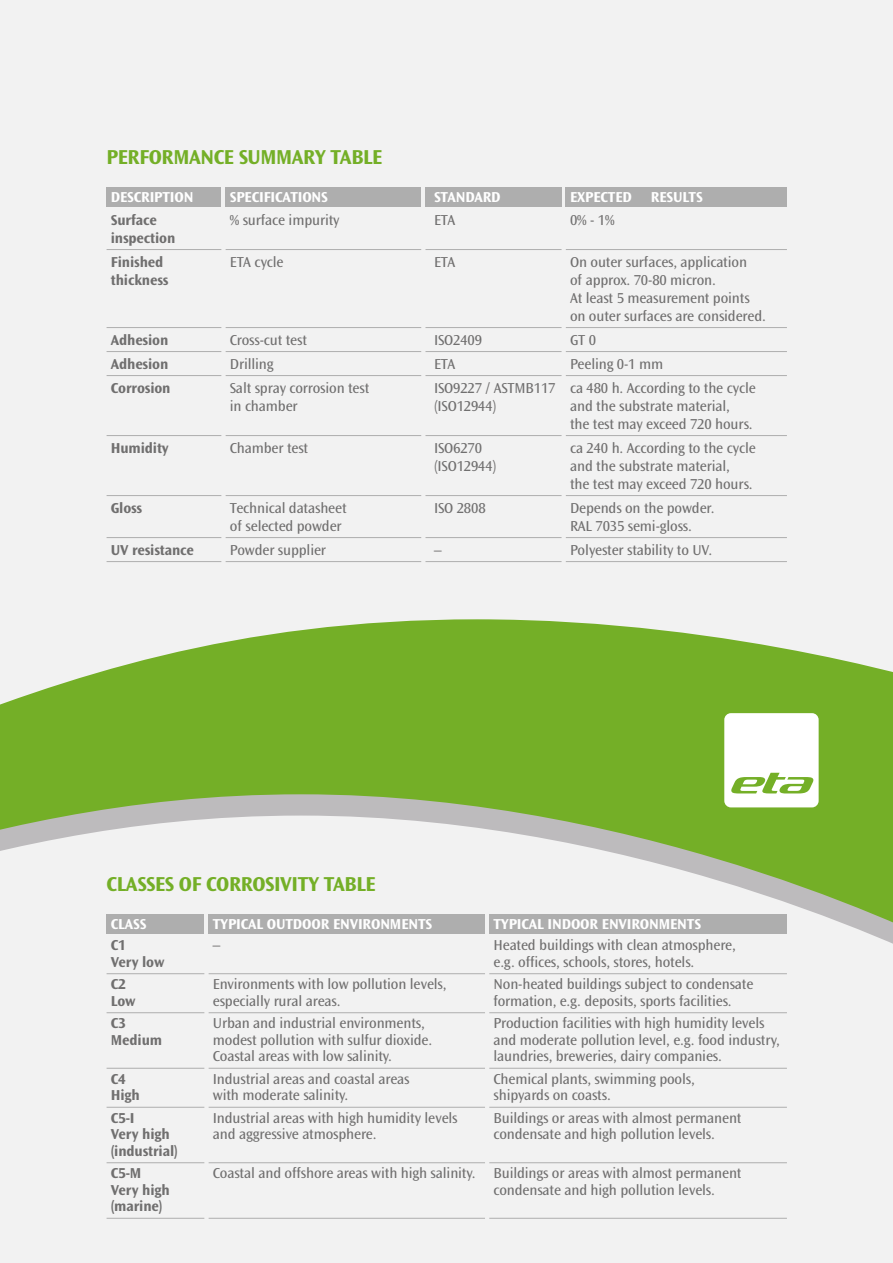
<style>
.page{position:relative;width:893px;height:1263px;background:#f2f2f2}
.page>*{position:absolute;margin:0;border:0;box-sizing:border-box;transform-origin:0 0}
.t1{font:700 21px "Ocean Sans Std";letter-spacing:-.02em;color:#74af27}
.t2{font:15px/18px "Ocean Sans Std";letter-spacing:-.01em;color:#706f6f}
.t3{font:700 15px/24px "Ocean Sans Std";letter-spacing:-.01em;color:#706f6f}
.t4{font:700 15px "Ocean Sans Std";letter-spacing:-.01em;color:#fff}
</style>
<div class="page">
<div style="left:566px;top:187px;width:221px;height:19px;background:#aeaeae"></div>
<div style="left:107px;top:187px;width:114px;height:19px;background:#aeaeae"></div>
<div style="left:425px;top:187px;width:137px;height:19px;background:#aeaeae"></div>
<div style="left:226px;top:187px;width:195px;height:19px;background:#aeaeae"></div>
<hr style="left:226px;top:249px;width:195px;height:1px;background:#aeaeae">
<hr style="left:107px;top:249px;width:114px;height:1px;background:#aeaeae">
<hr style="left:566px;top:249px;width:221px;height:1px;background:#aeaeae">
<hr style="left:425px;top:249px;width:137px;height:1px;background:#aeaeae">
<hr style="left:226px;top:327px;width:195px;height:1px;background:#aeaeae">
<hr style="left:107px;top:327px;width:114px;height:1px;background:#aeaeae">
<hr style="left:566px;top:327px;width:221px;height:1px;background:#aeaeae">
<hr style="left:425px;top:327px;width:137px;height:1px;background:#aeaeae">
<hr style="left:226px;top:351px;width:195px;height:1px;background:#aeaeae">
<hr style="left:107px;top:351px;width:114px;height:1px;background:#aeaeae">
<hr style="left:566px;top:351px;width:221px;height:1px;background:#aeaeae">
<hr style="left:425px;top:351px;width:137px;height:1px;background:#aeaeae">
<hr style="left:226px;top:375px;width:195px;height:1px;background:#aeaeae">
<hr style="left:107px;top:375px;width:114px;height:1px;background:#aeaeae">
<hr style="left:566px;top:375px;width:221px;height:1px;background:#aeaeae">
<hr style="left:425px;top:375px;width:137px;height:1px;background:#aeaeae">
<hr style="left:226px;top:435px;width:195px;height:1px;background:#aeaeae">
<hr style="left:107px;top:435px;width:114px;height:1px;background:#aeaeae">
<hr style="left:566px;top:435px;width:221px;height:1px;background:#aeaeae">
<hr style="left:425px;top:435px;width:137px;height:1px;background:#aeaeae">
<hr style="left:226px;top:495px;width:195px;height:1px;background:#aeaeae">
<hr style="left:107px;top:495px;width:114px;height:1px;background:#aeaeae">
<hr style="left:566px;top:495px;width:221px;height:1px;background:#aeaeae">
<hr style="left:425px;top:495px;width:137px;height:1px;background:#aeaeae">
<hr style="left:226px;top:537px;width:195px;height:1px;background:#aeaeae">
<hr style="left:107px;top:537px;width:114px;height:1px;background:#aeaeae">
<hr style="left:566px;top:537px;width:221px;height:1px;background:#aeaeae">
<hr style="left:425px;top:537px;width:137px;height:1px;background:#aeaeae">
<hr style="left:226px;top:561px;width:195px;height:1px;background:#aeaeae">
<hr style="left:107px;top:561px;width:114px;height:1px;background:#aeaeae">
<hr style="left:566px;top:561px;width:221px;height:1px;background:#aeaeae">
<hr style="left:425px;top:561px;width:137px;height:1px;background:#aeaeae">
<hr style="left:209px;top:973px;width:276px;height:1px;background:#aeaeae">
<hr style="left:107px;top:973px;width:97px;height:1px;background:#aeaeae">
<hr style="left:489px;top:973px;width:298px;height:1px;background:#aeaeae">
<hr style="left:209px;top:1012px;width:276px;height:1px;background:#aeaeae">
<hr style="left:107px;top:1012px;width:97px;height:1px;background:#aeaeae">
<hr style="left:489px;top:1012px;width:298px;height:1px;background:#aeaeae">
<hr style="left:209px;top:1068px;width:276px;height:1px;background:#aeaeae">
<hr style="left:107px;top:1068px;width:97px;height:1px;background:#aeaeae">
<hr style="left:489px;top:1068px;width:298px;height:1px;background:#aeaeae">
<hr style="left:209px;top:1107px;width:276px;height:1px;background:#aeaeae">
<hr style="left:107px;top:1107px;width:97px;height:1px;background:#aeaeae">
<hr style="left:489px;top:1107px;width:298px;height:1px;background:#aeaeae">
<hr style="left:209px;top:1162px;width:276px;height:1px;background:#aeaeae">
<hr style="left:107px;top:1162px;width:97px;height:1px;background:#aeaeae">
<hr style="left:489px;top:1162px;width:298px;height:1px;background:#aeaeae">
<hr style="left:209px;top:1218px;width:276px;height:1px;background:#aeaeae">
<hr style="left:107px;top:1218px;width:97px;height:1px;background:#aeaeae">
<hr style="left:489px;top:1218px;width:298px;height:1px;background:#aeaeae">
<svg style="left:0;top:619px;width:893px;height:325px;fill:#74af27"></svg>
<svg style="left:724px;top:713px;width:95px;height:94px"></svg>
<h1 class="t1" style="left:107px;top:145px;width:277px">PERFORMANCE SUMMARY TABLE</h1>
<p class="t4" style="left:111px;top:189px;width:84px">DESCRIPTION</p>
<p class="t4" style="left:230px;top:189px;width:100px">SPECIFICATIONS</p>
<p class="t4" style="left:434px;top:189px;width:68px">STANDARD</p>
<p class="t4" style="left:570px;top:189px;width:63px">EXPECTED</p>
<p class="t4" style="left:651px;top:189px;width:53px">RESULTS</p>
<p class="t3" style="left:111px;top:208px;width:48px">Surface</p>
<p class="t2" style="left:230px;top:211px;width:111px">% surface impurity</p>
<p class="t2" style="left:434px;top:211px;width:23px">ETA</p>
<p class="t2" style="left:570px;top:211px;width:46px">0% - 1%</p>
<p class="t3" style="left:111px;top:226px;width:66px">inspection<br>Finished</p>
<p class="t2" style="left:230px;top:253px;width:55px">ETA cycle</p>
<p class="t2" style="left:434px;top:253px;width:23px">ETA</p>
<p class="t2" style="left:570px;top:253px;width:179px">On outer surfaces, application</p>
<p class="t3" style="left:111px;top:268px;width:59px">thickness</p>
<p class="t2" style="left:570px;top:271px;width:197px">of approx. 70-80 micron.<br>At least 5 measurement points on outer surfaces are considered.</p>
<p class="t3" style="left:111px;top:328px;width:59px">Adhesion</p>
<p class="t2" style="left:230px;top:331px;width:79px">Cross-cut test</p>
<p class="t2" style="left:434px;top:331px;width:50px">ISO2409</p>
<p class="t2" style="left:570px;top:331px;width:27px">GT 0</p>
<p class="t3" style="left:111px;top:352px;width:59px">Adhesion</p>
<p class="t2" style="left:230px;top:355px;width:45px">Drilling</p>
<p class="t2" style="left:434px;top:355px;width:23px">ETA</p>
<p class="t2" style="left:570px;top:355px;width:95px">Peeling 0-1 mm</p>
<p class="t3" style="left:111px;top:376px;width:61px">Corrosion</p>
<p class="t2" style="left:230px;top:379px;width:141px">Salt spray corrosion test</p>
<p class="t2" style="left:434px;top:379px;width:323px">ISO9227 / ASTMB117 ca 480 h. According to the cycle</p>
<p class="t2" style="left:230px;top:397px;width:69px">in chamber</p>
<p class="t2" style="left:434px;top:397px;width:64px">(ISO12944)</p>
<p class="t2" style="left:570px;top:397px;width:184px">and the substrate material, the test may exceed 720 hours.</p>
<p class="t3" style="left:111px;top:436px;width:59px">Humidity</p>
<p class="t2" style="left:230px;top:439px;width:80px">Chamber test</p>
<p class="t2" style="left:434px;top:439px;width:50px">ISO6270</p>
<p class="t2" style="left:570px;top:439px;width:187px">ca 240 h. According to the cycle</p>
<p class="t2" style="left:434px;top:457px;width:64px">(ISO12944)</p>
<p class="t2" style="left:570px;top:457px;width:184px">and the substrate material, the test may exceed 720 hours.</p>
<p class="t3" style="left:111px;top:496px;width:33px">Gloss</p>
<p class="t2" style="left:230px;top:499px;width:118px">Technical datasheet</p>
<p class="t2" style="left:434px;top:499px;width:53px">ISO 2808</p>
<p class="t2" style="left:570px;top:499px;width:146px">Depends on the powder.</p>
<p class="t2" style="left:230px;top:517px;width:113px">of selected powder</p>
<p class="t2" style="left:570px;top:517px;width:123px">RAL 7035 semi-gloss.</p>
<p class="t3" style="left:111px;top:538px;width:85px">UV resistance</p>
<p class="t2" style="left:230px;top:541px;width:98px">Powder supplier</p>
<p class="t2" style="left:434px;top:541px;width:9px">–</p>
<p class="t2" style="left:570px;top:541px;width:144px">Polyester stability to UV.</p>
<h1 class="t1" style="left:107px;top:872px;width:271px">CLASSES OF CORROSIVITY TABLE</h1>
<p class="t4" style="left:111px;top:916px;width:37px">CLASS</p>
<p class="t4" style="left:213px;top:916px;width:221px">TYPICAL OUTDOOR ENVIRONMENTS</p>
<p class="t4" style="left:493px;top:916px;width:209px">TYPICAL INDOOR ENVIRONMENTS</p>
<p class="t3" style="left:111px;top:934px;width:17px">C1</p>
<p class="t2" style="left:213px;top:937px;width:9px">–</p>
<p class="t2" style="left:493px;top:937px;width:244px">Heated buildings with clean atmosphere,</p>
<p class="t3" style="left:111px;top:950px;width:55px">Very low</p>
<p class="t2" style="left:493px;top:953px;width:202px">e.g. offices, schools, stores, hotels.</p>
<p class="t3" style="left:111px;top:973px;width:17px">C2</p>
<p class="t2" style="left:213px;top:976px;width:235px">Environments with low pollution levels,</p>
<p class="t2" style="left:493px;top:976px;width:261px">Non-heated buildings subject to condensate</p>
<p class="t3" style="left:111px;top:989px;width:26px">Low</p>
<p class="t2" style="left:213px;top:992px;width:129px">especially rural areas.</p>
<p class="t2" style="left:493px;top:992px;width:240px">formation, e.g. deposits, sports facilities.</p>
<p class="t3" style="left:111px;top:1012px;width:17px">C3</p>
<p class="t2" style="left:213px;top:1015px;width:213px">Urban and industrial environments,</p>
<p class="t2" style="left:493px;top:1015px;width:273px">Production facilities with high humidity levels</p>
<p class="t3" style="left:111px;top:1028px;width:53px">Medium</p>
<p class="t2" style="left:213px;top:1031px;width:221px">modest pollution with sulfur dioxide.</p>
<p class="t2" style="left:493px;top:1031px;width:288px">and moderate pollution level, e.g. food industry,</p>
<p class="t2" style="left:213px;top:1048px;width:181px">Coastal areas with low salinity.</p>
<p class="t2" style="left:493px;top:1048px;width:230px">laundries, breweries, dairy companies.</p>
<p class="t3" style="left:111px;top:1067px;width:17px">C4</p>
<p class="t2" style="left:213px;top:1070px;width:198px">Industrial areas and coastal areas</p>
<p class="t2" style="left:493px;top:1070px;width:203px">Chemical plants, swimming pools,</p>
<p class="t3" style="left:111px;top:1084px;width:31px">High</p>
<p class="t2" style="left:213px;top:1087px;width:137px">with moderate salinity.</p>
<p class="t2" style="left:493px;top:1087px;width:119px">shipyards on coasts.</p>
<p class="t3" style="left:111px;top:1106px;width:25px">C5-I</p>
<p class="t2" style="left:213px;top:1109px;width:246px">Industrial areas with high humidity levels</p>
<p class="t2" style="left:493px;top:1109px;width:250px">Buildings or areas with almost permanent</p>
<p class="t3" style="left:111px;top:1123px;width:61px">Very high</p>
<p class="t2" style="left:213px;top:1126px;width:165px">and aggressive atmosphere.</p>
<p class="t2" style="left:493px;top:1126px;width:223px">condensate and high pollution levels.</p>
<p class="t3" style="left:111px;top:1140px;width:68px;line-height:22.5px">(industrial)<br>C5-M</p>
<p class="t2" style="left:213px;top:1165px;width:530px">Coastal and offshore areas with high salinity. Buildings or areas with almost permanent</p>
<p class="t3" style="left:111px;top:1178px;width:61px">Very high</p>
<p class="t2" style="left:493px;top:1181px;width:223px">condensate and high pollution levels.</p>
<p class="t3" style="left:111px;top:1195px;width:53px">(marine)</p>
</div>
